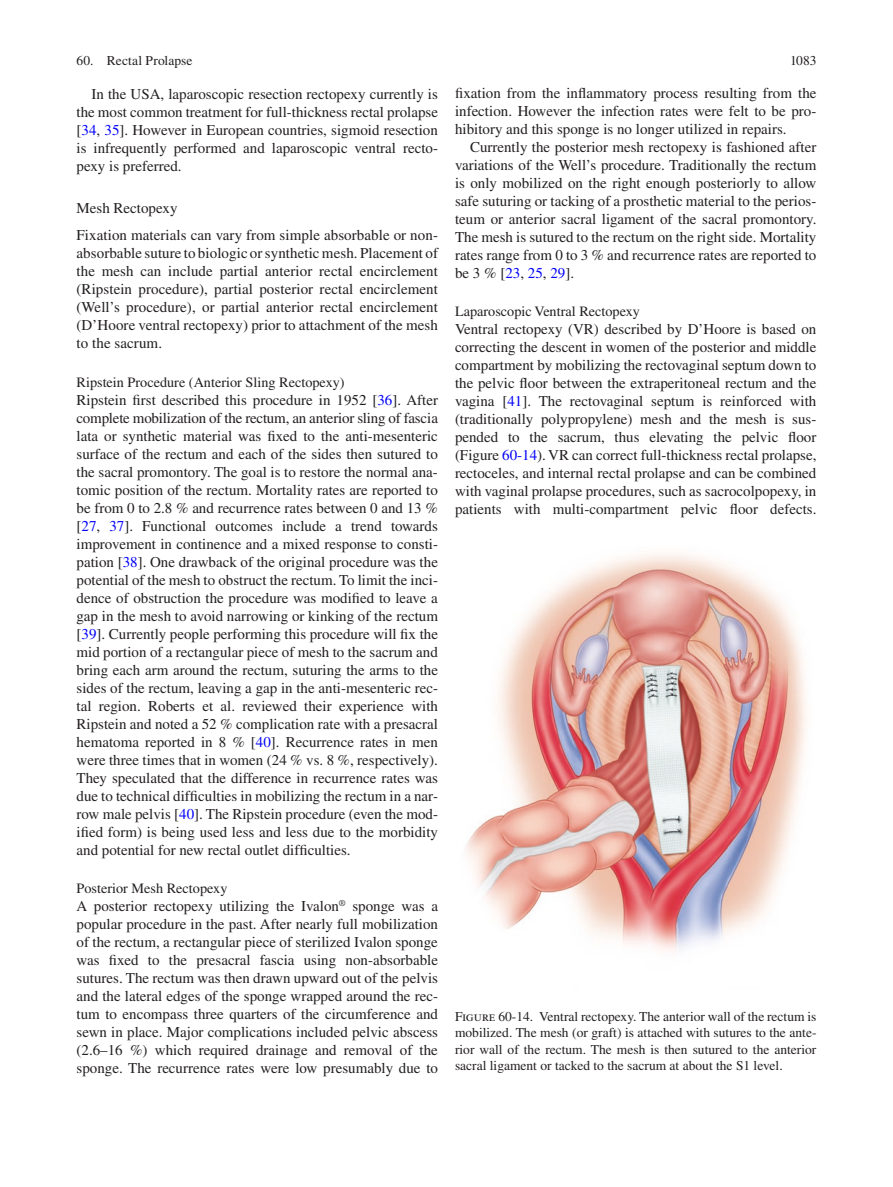
<style>
.page{position:relative;width:893px;height:1187px;background:#fff}
.page>*{position:absolute;margin:0;border:0;box-sizing:border-box;transform-origin:0 0}
.t1{font:15px/18px "Ybhgbd Times";color:#231f20;text-align:justify}
.t2{font:14.25px "Ybhgbd Times";color:#231f20}
.t3{font:13.5px/16.5px "Ybhgbd Times";color:#231f20;text-align:justify}
.t4{font:13.5px "Rhspvg Times";letter-spacing:.005em;color:#231f20}
.s1{color:#0000fa}
.s2{font-family:"Cqqbmd Times Roman SC"}
</style>
<div class="page">
<img style="left:466px;top:553px;width:341px;height:398px">
<p class="t4" style="left:77px;top:53px;width:118px">60. Rectal Prolapse</p>
<p class="t1" style="left:77px;top:84px;width:363px;text-indent:15px">In the USA, laparoscopic resection rectopexy currently is the most common treatment for full-thickness rectal prolapse [<span class="s1">34</span>, <span class="s1">35</span>]. However in European countries, sigmoid resection is infrequently performed and laparoscopic ventral recto&shy;pexy is preferred.</p>
<p class="t1" style="left:77px;top:195px;width:363px;line-height:27px">Mesh Rectopexy<br>Fixation materials can vary from simple absorbable or non-</p>
<p class="t1" style="left:77px;top:244px;width:363px">absorbable suture to biologic or synthetic mesh. Placement of the mesh can include partial anterior rectal encirclement (Ripstein procedure), partial posterior rectal encirclement (Well’s procedure), or partial anterior rectal encirclement (D’Hoore ventral rectopexy) prior to attachment of the mesh to the sacrum.</p>
<p class="t2" style="left:77px;top:374px;width:270px">Ripstein Procedure (Anterior Sling Rectopexy)</p>
<p class="t1" style="left:77px;top:390px;width:363px">Ripstein first described this procedure in 1952 [<span class="s1">36</span>]. After complete mobilization of the rectum, an anterior sling of fascia lata or synthetic material was fixed to the anti-mesenteric surface of the rectum and each of the sides then sutured to the sacral promontory. The goal is to restore the normal ana&shy;tomic position of the rectum. Mortality rates are reported to be from 0 to 2.8 % and recurrence rates between 0 and 13 % [<span class="s1">27</span>, <span class="s1">37</span>]. Functional outcomes include a trend towards improvement in continence and a mixed response to consti&shy;pation [<span class="s1">38</span>]. One drawback of the original procedure was the potential of the mesh to obstruct the rectum. To limit the inci&shy;dence of obstruction the procedure was modified to leave a gap in the mesh to avoid narrowing or kinking of the rectum [<span class="s1">39</span>]. Currently people performing this procedure will fix the mid portion of a rectangular piece of mesh to the sacrum and bring each arm around the rectum, suturing the arms to the sides of the rectum, leaving a gap in the anti-mesenteric rec&shy;tal region. Roberts et al. reviewed their experience with Ripstein and noted a 52 % complication rate with a presacral hematoma reported in 8 % [<span class="s1">40</span>]. Recurrence rates in men were three times that in women (24 % vs. 8 %, respectively).<br>They speculated that the difference in recurrence rates was due to technical difficulties in mobilizing the rectum in a nar&shy;row male pelvis [<span class="s1">40</span>]. The Ripstein procedure (even the mod&shy;ified form) is being used less and less due to the morbidity and potential for new rectal outlet difficulties.</p>
<p class="t2" style="left:77px;top:879px;width:152px">Posterior Mesh Rectopexy</p>
<p class="t1" style="left:77px;top:896px;width:363px">A posterior rectopexy utilizing the Ivalon<sup>®</sup> sponge was a popular procedure in the past. After nearly full mobilization of the rectum, a rectangular piece of sterilized Ivalon sponge was fixed to the presacral fascia using non-absorbable sutures. The rectum was then drawn upward out of the pelvis and the lateral edges of the sponge wrapped around the rec&shy;tum to encompass three quarters of the circumference and sewn in place. Major complications included pelvic abscess (2.6–16 %) which required drainage and removal of the sponge. The recurrence rates were low presumably due to</p>
<p class="t3" style="left:790px;top:52px;width:28px">1083</p>
<p class="t1" style="left:455px;top:84px;width:363px">fixation from the inflammatory process resulting from the infection. However the infection rates were felt to be pro&shy;hibitory and this sponge is no longer utilized in repairs.</p>
<p class="t1" style="left:455px;top:138px;width:363px;text-indent:15px">Currently the posterior mesh rectopexy is fashioned after variations of the Well’s procedure. Traditionally the rectum is only mobilized on the right enough posteriorly to allow safe suturing or tacking of a prosthetic material to the perios&shy;teum or anterior sacral ligament of the sacral promontory.<br>The mesh is sutured to the rectum on the right side. Mortality rates range from 0 to 3 % and recurrence rates are reported to be 3 % [<span class="s1">23</span>, <span class="s1">25</span>, <span class="s1">29</span>].</p>
<p class="t2" style="left:455px;top:303px;width:187px">Laparoscopic Ventral Rectopexy</p>
<p class="t1" style="left:455px;top:319px;width:363px">Ventral rectopexy (VR) described by D’Hoore is based on correcting the descent in women of the posterior and middle compartment by mobilizing the rectovaginal septum down to the pelvic floor between the extraperitoneal rectum and the vagina [<span class="s1">41</span>]. The rectovaginal septum is reinforced with (traditionally polypropylene) mesh and the mesh is sus&shy;pended to the sacrum, thus elevating the pelvic floor (Figure <span class="s1">60-14</span>). VR can correct full-thickness rectal prolapse, rectoceles, and internal rectal prolapse and can be combined with vaginal prolapse procedures, such as sacrocolpopexy, in patients with multi-compartment pelvic floor defects.</p>
<p class="t3" style="left:455px;top:1007px;width:363px"><span class="s2">Figure</span> 60-14. Ventral rectopexy. The anterior wall of the rectum is mobilized. The mesh (or graft) is attached with sutures to the ante&shy;rior wall of the rectum. The mesh is then sutured to the anterior sacral ligament or tacked to the sacrum at about the S1 level.</p>
</div>
